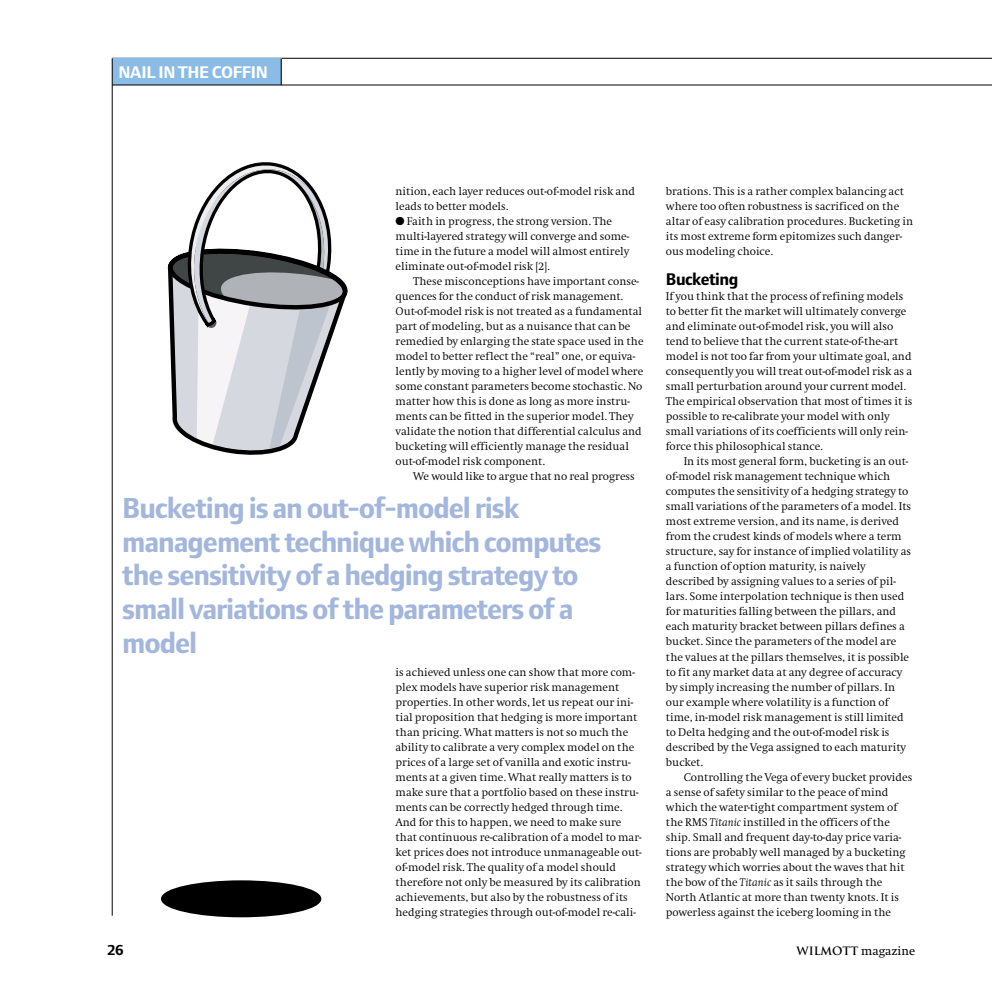
<style>
.page{position:relative;width:992px;height:992px;background:#fff}
.page>*{position:absolute;margin:0;border:0;box-sizing:border-box;transform-origin:0 0}
.t1{font:700 30px/33.8px "Foundry Form Sans";letter-spacing:-.035em;color:#a3b6dc}
.t2{font:700 17.5px "Foundry Form Sans";letter-spacing:-.015em;color:#fff}
.t3{font:700 17.5px "Foundry Form Sans";letter-spacing:-.03em;color:#000}
.t4{font:700 15px "Foundry Form Sans";color:#000}
.t5{font:12.5px "Swift EF";color:#000}
.t6{font:300 11.5px/15px "Swift EF";color:#000}
.s1{font-style:italic}
.s2{font-family:"Trajan";font-weight:700;font-size:11.25px}
</style>
<div class="page">
<hr style="left:112px;top:58px;width:879px;height:1px;background:#000">
<div style="left:112px;top:58px;width:169px;height:27px;background:#8abce6"></div>
<svg style="left:281px;top:58px;width:1px;height:27px"></svg>
<hr style="left:112px;top:58px;width:1px;height:857px;background:#000">
<hr style="left:112px;top:85px;width:879px;height:1px;background:#000">
<svg style="left:168px;top:162px;width:179px;height:293px"></svg>
<div style="left:162px;top:881px;width:158px;height:35px;background:#000;border-radius:50%"></div>
<div style="left:161px;top:880px;width:160px;height:37px;border:2px solid #000;border-radius:50%"></div>
<h2 class="t2" style="left:118px;top:66px;width:151px">NAIL IN THE COFFIN</h2>
<p class="t6" style="left:395px;top:185px;width:241px">nition, each layer reduces out-of-model risk and leads to better models.</p>
<p class="t6" style="left:395px;top:215px;width:235px">● Faith in progress, the strong version. The multi-layered strategy will converge and some&shy;time in the future a model will almost entirely eliminate out-of-model risk [2].</p>
<p class="t6" style="left:395px;top:275px;width:249px;text-indent:18px">These misconceptions have important conse&shy;quences for the conduct of risk management.<br>Out-of-model risk is not treated as a fundamental part of modeling, but as a nuisance that can be remedied by enlarging the state space used in the model to better reflect the “real” one, or equiva&shy;lently by moving to a higher level of model where some constant parameters become stochastic. No matter how this is done as long as more instru&shy;ments can be fitted in the superior model. They validate the notion that differential calculus and bucketing will efficiently manage the residual out-of-model risk component.</p>
<p class="t6" style="left:413px;top:470px;width:223px">We would like to argue that no real progress</p>
<h1 class="t1" style="left:122px;top:493px;width:480px">Bucketing is an out-of-model risk management technique which computes the sensitivity of a hedging strategy to small variations of the parameters of a model</h1>
<p class="t6" style="left:395px;top:665px;width:247px">is achieved unless one can show that more com&shy;plex models have superior risk management properties. In other words, let us repeat our ini&shy;tial proposition that hedging is more important than pricing. What matters is not so much the ability to calibrate a very complex model on the prices of a large set of vanilla and exotic instru&shy;ments at a given time. What really matters is to make sure that a portfolio based on these instru&shy;ments can be correctly hedged through time.<br>And for this to happen, we need to make sure that continuous re-calibration of a model to mar&shy;ket prices does not introduce unmanageable out&shy;of-model risk. The quality of a model should therefore not only be measured by its calibration achievements, but also by the robustness of its hedging strategies through out-of-model re-cali-</p>
<p class="t6" style="left:665px;top:185px;width:248px">brations. This is a rather complex balancing act where too often robustness is sacrificed on the altar of easy calibration procedures. Bucketing in its most extreme form epitomizes such danger&shy;ous modeling choice.</p>
<h2 class="t3" style="left:665px;top:273px;width:74px">Bucketing</h2>
<p class="t6" style="left:665px;top:290px;width:248px">If you think that the process of refining models to better fit the market will ultimately converge and eliminate out-of-model risk, you will also tend to believe that the current state-of-the-art model is not too far from your ultimate goal, and consequently you will treat out-of-model risk as a small perturbation around your current model.<br>The empirical observation that most of times it is possible to re-calibrate your model with only small variations of its coefficients will only rein&shy;force this philosophical stance.</p>
<p class="t6" style="left:665px;top:455px;width:247px;text-indent:18px">In its most general form, bucketing is an out&shy;of-model risk management technique which computes the sensitivity of a hedging strategy to small variations of the parameters of a model. Its most extreme version, and its name, is derived from the crudest kinds of models where a term structure, say for instance of implied volatility as a function of option maturity, is naively described by assigning values to a series of pil&shy;lars. Some interpolation technique is then used for maturities falling between the pillars, and each maturity bracket between pillars defines a bucket. Since the parameters of the model are the values at the pillars themselves, it is possible to fit any market data at any degree of accuracy by simply increasing the number of pillars. In our example where volatility is a function of time, in-model risk management is still limited to Delta hedging and the out-of-model risk is described by the Vega assigned to each maturity bucket.</p>
<p class="t6" style="left:665px;top:770px;width:248px;text-indent:18px">Controlling the Vega of every bucket provides a sense of safety similar to the peace of mind which the water-tight compartment system of the RMS <span class="s1">Titanic</span> instilled in the officers of the ship. Small and frequent day-to-day price varia&shy;tions are probably well managed by a bucketing strategy which worries about the waves that hit the bow of the <span class="s1">Titanic</span> as it sails through the North Atlantic at more than twenty knots. It is powerless against the iceberg looming in the</p>
<h3 class="t4" style="left:108px;top:944px;width:17px">26</h3>
<p class="t5" style="left:796px;top:946px;width:120px"><span class="s2">Wilmott</span> magazine</p>
</div>
